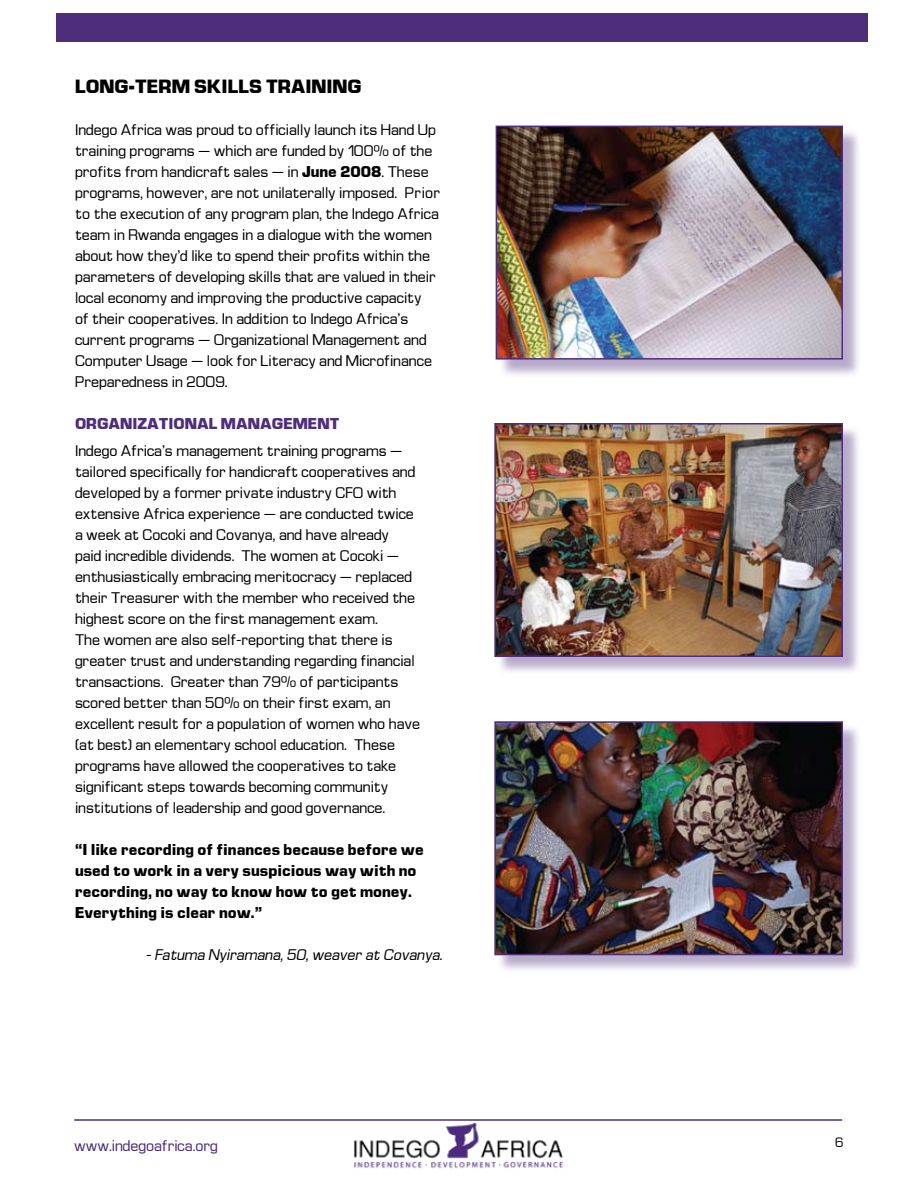
<style>
.page{position:relative;width:918px;height:1188px;background:#fff}
.page>*{position:absolute;margin:0;border:0;box-sizing:border-box;transform-origin:0 0}
.t1{font:700 16.5px "Euro Technic";color:#000}
.t2{font:13.5px/21px "Euro Technic";color:#000}
.t3{font:700 13.5px/21px "Euro Technic";color:#000}
.t4{font:italic 13.5px "Euro Technic";color:#000}
.t5{font:700 13.5px "Euro Technic";color:#4d2d7c}
.t6{font:13.5px "Euro Technic";color:#4d2d7c}
.t7{font:12px "Euro Technic";color:#000}
.s1{font-weight:700}
</style>
<div class="page">
<img style="left:354px;top:1122px;width:209px;height:47px">
<div style="left:56px;top:14px;width:811px;height:28px;background:#4d2d7c"></div>
<hr style="left:74px;top:1119px;width:768px;height:2px;background:#4d2d7c">
<div style="left:497px;top:425px;width:371px;height:257px;background:#4d2d7c;opacity:.4"></div>
<img style="left:497px;top:426px;width:343px;height:228px">
<div style="left:494px;top:423px;width:349px;height:234px;border:2px solid #4d2d7c"></div>
<div style="left:498px;top:128px;width:370px;height:257px;background:#4d2d7c;opacity:.4"></div>
<img style="left:499px;top:129px;width:341px;height:228px">
<div style="left:496px;top:126px;width:347px;height:234px;border:2px solid #4d2d7c"></div>
<div style="left:497px;top:724px;width:371px;height:257px;background:#4d2d7c;opacity:.4"></div>
<img style="left:497px;top:724px;width:343px;height:228px">
<div style="left:494px;top:721px;width:349px;height:234px;border:2px solid #4d2d7c"></div>
<p class="t1" style="left:75px;top:75px;width:288px">LONG-TERM SKILLS TRAINING</p>
<p class="t2" style="left:75px;top:119px;width:367px">Indego Africa was proud to officially launch its Hand Up training programs — which are funded by 100% of the profits from handicraft sales — in <span class="s1">June 2008</span>. These programs, however, are not unilaterally imposed. Prior to the execution of any program plan, the Indego Africa team in Rwanda engages in a dialogue with the women about how they’d like to spend their profits within the parameters of developing skills that are valued in their local economy and improving the productive capacity<br>of their cooperatives. In addition to Indego Africa’s current programs — Organizational Management and Computer Usage — look for Literacy and Microfinance Preparedness in 2009.</p>
<p class="t5" style="left:75px;top:414px;width:23px">Organi</p>
<p class="t5" style="left:138px;top:414px;width:21px">zational</p>
<p class="t5" style="left:221px;top:414px;width:28px">Management</p>
<p class="t2" style="left:75px;top:440px;width:347px">Indego Africa’s management training programs — tailored specifically for handicraft cooperatives and developed by a former private industry CFO with extensive Africa experience — are conducted twice a week at Cocoki and Covanya, and have already<br>paid incredible dividends. The women at Cocoki — enthusiastically embracing meritocracy — replaced their Treasurer with the member who received the highest score on the first management exam.<br>The women are also self-reporting that there is greater trust and understanding regarding financial transactions. Greater than 79% of participants scored better than 50% on their first exam, an excellent result for a population of women who have (at best) an elementary school education. These programs have allowed the cooperatives to take significant steps towards becoming community institutions of leadership and good governance.</p>
<p class="t3" style="left:75px;top:839px;width:350px">“I like recording of finances because before we used to work in a very suspicious way with no recording, no way to know how to get money.<br>Everything is clear now.”</p>
<p class="t4" style="left:146px;top:945px;width:302px">-Fatuma Nyiramana,50,weaver at Covanya.</p>
<p class="t6" style="left:74px;top:1137px;width:145px">www.indegoafrica.org</p>
<p class="t7" style="left:835px;top:1134px;width:10px">6</p>
</div>
